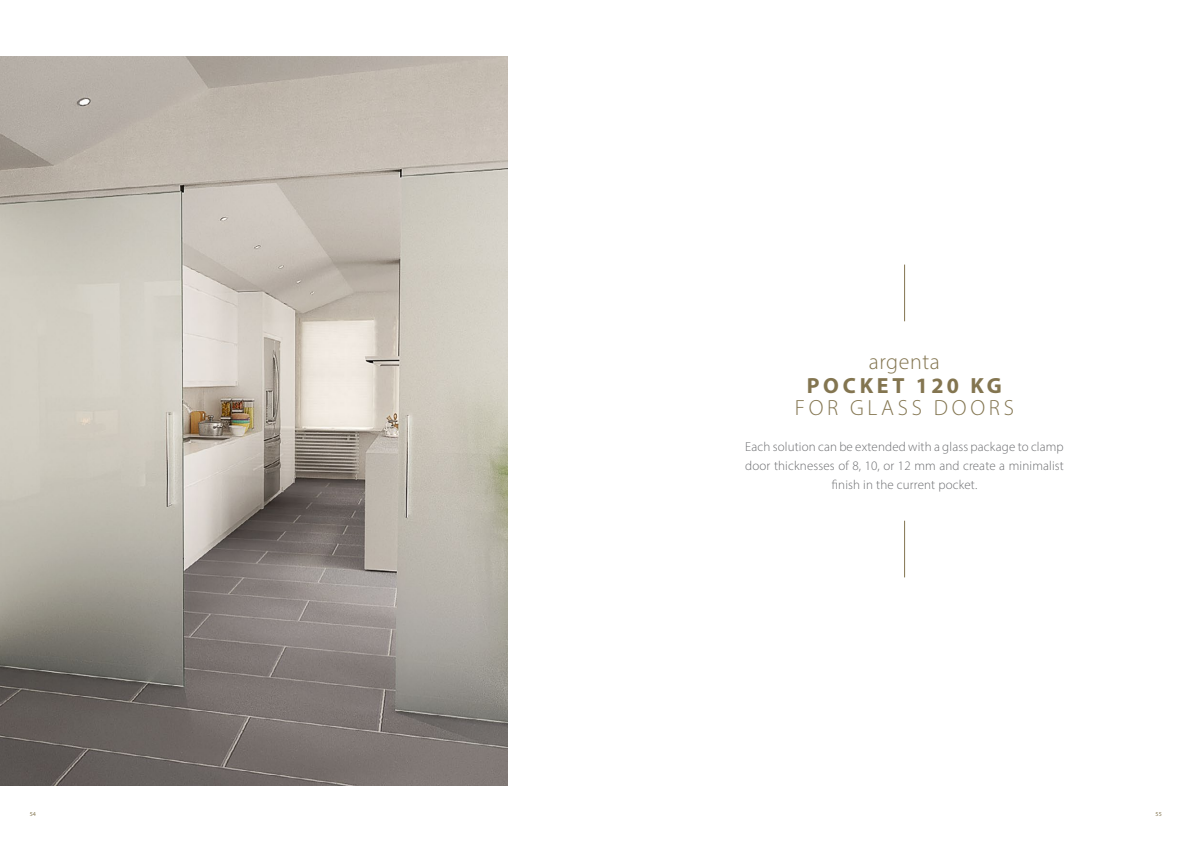
<style>
.page{position:relative;width:1191px;height:842px;background:#fff}
.page>*{position:absolute;margin:0;border:0;box-sizing:border-box;transform-origin:0 0}
.t1{font:300 22px "Myriad Pro";letter-spacing:.17em;color:#837550}
.t2{font:700 22px "Myriad Pro";letter-spacing:.17em;color:#837550}
.t3{font:300 22px "Myriad Pro";letter-spacing:.025em;color:#837550}
.t4{font:300 13px/19px "Myriad Pro";letter-spacing:.01em;color:#6d6e71;text-align:center}
.t5{font:6px "Myriad Pro";color:#837550}
</style>
<div class="page">
<img style="left:0;top:57px;width:507px;height:728px">
<hr style="left:904px;top:521px;width:1px;height:56px;background:#837550">
<hr style="left:904px;top:265px;width:1px;height:56px;background:#837550">
<h1 class="t3" style="left:869px;top:349px;width:72px">argenta</h1>
<h1 class="t2" style="left:806px;top:372px;width:197px">POCKET 120 KG</h1>
<h1 class="t1" style="left:794px;top:395px;width:221px">FOR GLASS DOORS</h1>
<p class="t4" style="left:745px;top:437px;width:320px">Each solution can be extended with a glass package to clamp door thicknesses of 8, 10, or 12 mm and create a minimalist finish in the current pocket.</p>
<p class="t5" style="left:30px;top:810px;width:8px">54</p>
<p class="t5" style="left:1155px;top:810px;width:8px">55</p>
</div>
